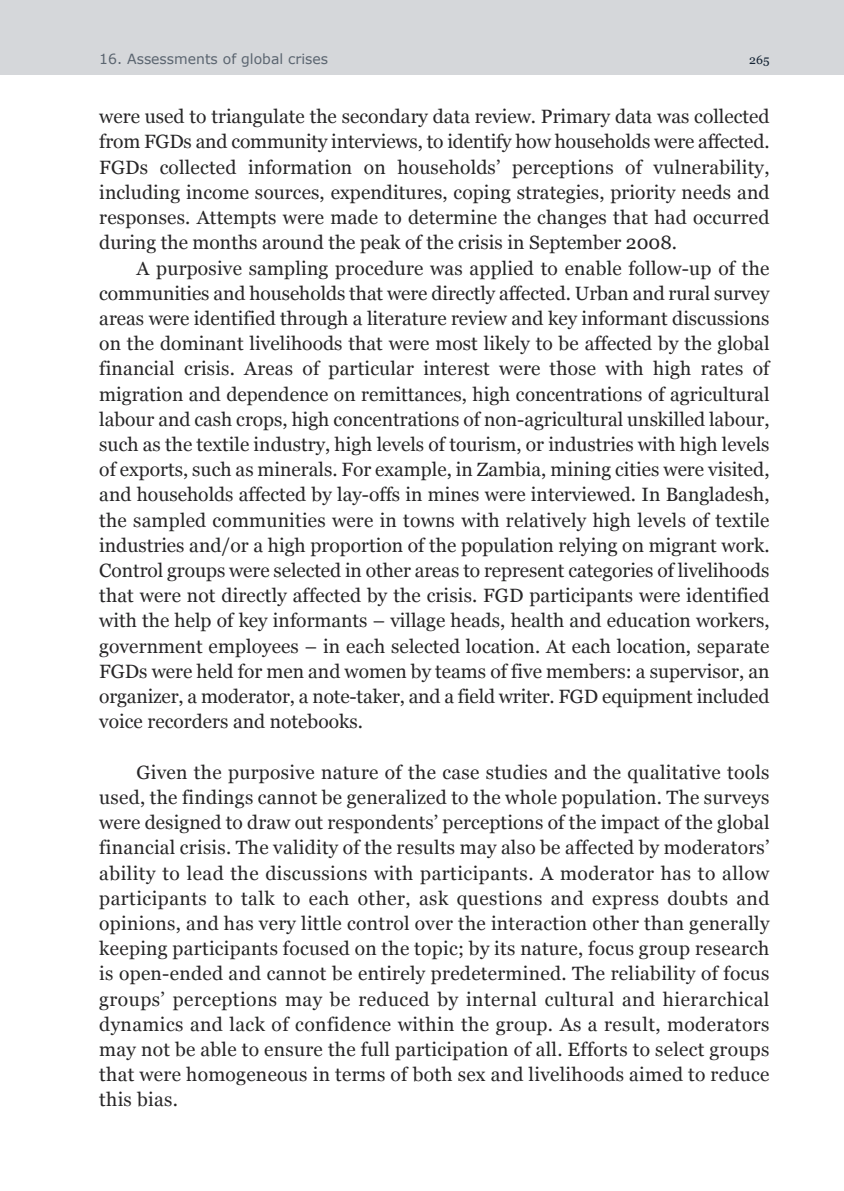
<style>
.page{position:relative;width:844px;height:1191px;background:#fff}
.page>*{position:absolute;margin:0;border:0;box-sizing:border-box;transform-origin:0 0}
.t1{font:19.25px/25.2px "Georgia";color:#272627;text-align:justify}
.t2{font:14px "Verdana";color:#5b6570}
.t3{font:12.25px "Georgia";color:#142333}
</style>
<div class="page">
<div style="left:0;top:0;width:843px;height:74px;background:#d5d7da"></div>
<p class="t2" style="left:99px;top:49px;width:230px">16. Assessments of global crises</p>
<p class="t3" style="left:749px;top:53px;width:22px">265</p>
<p class="t1" style="left:99px;top:104px;width:671px">were used to triangulate the secondary data review. Primary data was collected from FGDs and community interviews, to identify how households were affected.<br>FGDs collected information on households’ perceptions of vulnerability, including income sources, expenditures, coping strategies, priority needs and responses. Attempts were made to determine the changes that had occurred during the months around the peak of the crisis in September 2008.</p>
<p class="t1" style="left:99px;top:255px;width:671px;text-indent:37px">A purposive sampling procedure was applied to enable follow-up of the communities and households that were directly affected. Urban and rural survey areas were identified through a literature review and key informant discussions on the dominant livelihoods that were most likely to be affected by the global financial crisis. Areas of particular interest were those with high rates of migration and dependence on remittances, high concentrations of agricultural labour and cash crops, high concentrations of non-agricultural unskilled labour, such as the textile industry, high levels of tourism, or industries with high levels of exports, such as minerals. For example, in Zambia, mining cities were visited, and households affected by lay-offs in mines were interviewed. In Bangladesh, the sampled communities were in towns with relatively high levels of textile industries and/or a high proportion of the population relying on migrant work.<br>Control groups were selected in other areas to represent categories of livelihoods that were not directly affected by the crisis. FGD participants were identified with the help of key informants – village heads, health and education workers, government employees – in each selected location. At each location, separate FGDs were held for men and women by teams of five members: a supervisor, an organizer, a moderator, a note-taker, and a field writer. FGD equipment included voice recorders and notebooks.</p>
<p class="t1" style="left:99px;top:759px;width:671px;text-indent:37px">Given the purposive nature of the case studies and the qualitative tools used, the findings cannot be generalized to the whole population. The surveys were designed to draw out respondents’ perceptions of the impact of the global financial crisis. The validity of the results may also be affected by moderators’ ability to lead the discussions with participants. A moderator has to allow participants to talk to each other, ask questions and express doubts and opinions, and has very little control over the interaction other than generally keeping participants focused on the topic; by its nature, focus group research is open-ended and cannot be entirely predetermined. The reliability of focus groups’ perceptions may be reduced by internal cultural and hierarchical dynamics and lack of confidence within the group. As a result, moderators may not be able to ensure the full participation of all. Efforts to select groups that were homogeneous in terms of both sex and livelihoods aimed to reduce this bias.</p>
</div>
